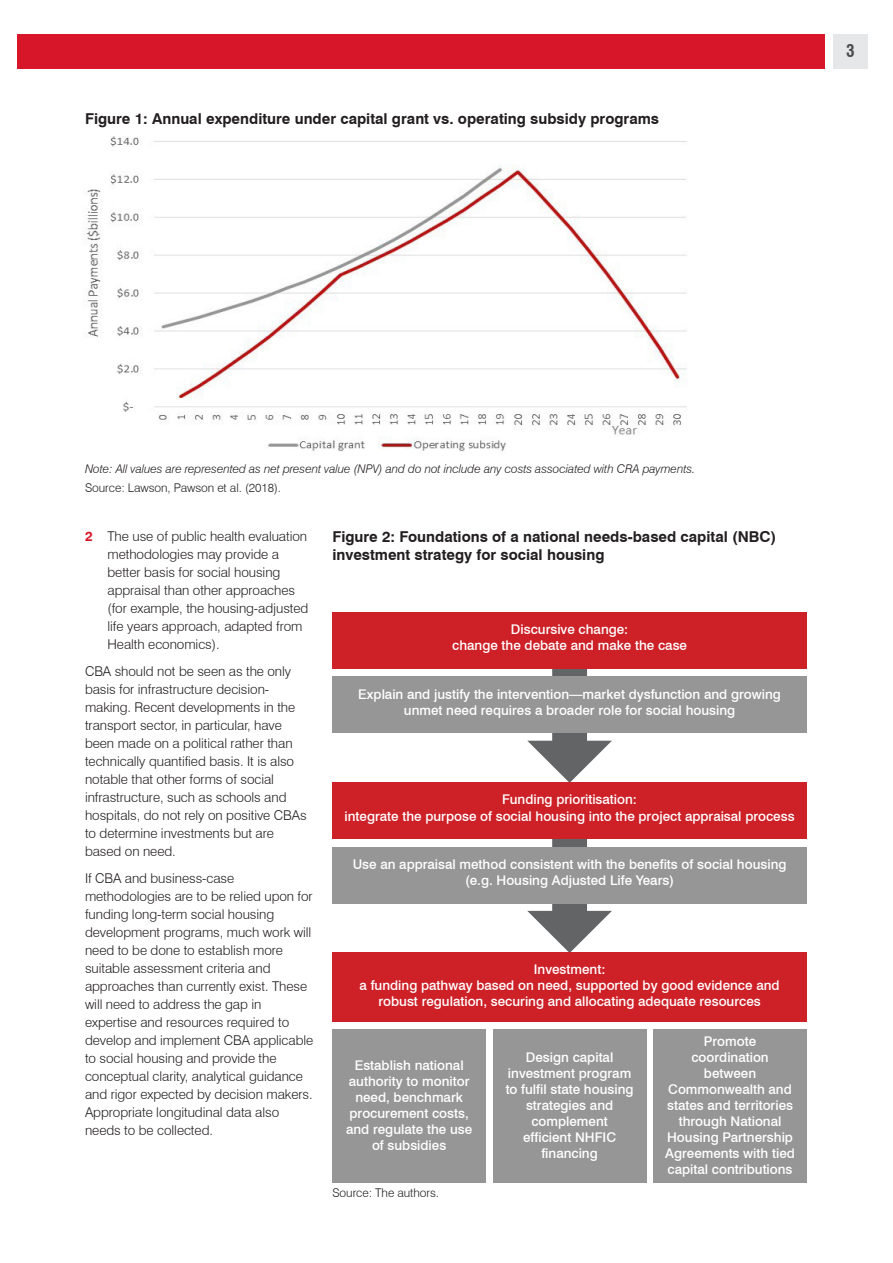
<style>
.page{position:relative;width:893px;height:1263px;background:#fff}
.page>*{position:absolute;margin:0;border:0;box-sizing:border-box;transform-origin:0 0}
.Body_copy{font:700 condensed 16.95px "Swiss 721 BT";color:#4b4c4d}
.t1{font:700 15px/18px "Swiss 721 BT";color:#231f20}
.Body_copy-2{font:300 13.5px/18px "Swiss 721 BT";letter-spacing:-.005em;color:#231f20}
.t2{font:500 13.35px/16px "Swiss 721 BT";color:#fff;text-align:center}
.Table_text{font:italic 300 12px "Swiss 721 BT";letter-spacing:-.005em;color:#231f20}
.Table_text-2{font:300 12px "Swiss 721 BT";letter-spacing:-.005em;color:#231f20}
.s1{font-weight:700;color:#d71729}
</style>
<div class="page">
<div style="left:833px;top:34px;width:34px;height:34px;background:#e6e7e9"></div>
<div style="left:17px;top:34px;width:808px;height:34px;background:#d71729"></div>
<div style="left:552px;top:839px;width:35px;height:77px;background:#626465"></div>
<svg style="left:527px;top:911px;width:85px;height:42px"></svg>
<div style="left:552px;top:668px;width:35px;height:78px;background:#626465"></div>
<svg style="left:527px;top:741px;width:85px;height:42px"></svg>
<div style="left:332px;top:612px;width:475px;height:56px;background:#cd2027"></div>
<div style="left:332px;top:676px;width:475px;height:56px;background:#969697"></div>
<div style="left:332px;top:783px;width:475px;height:56px;background:#cd2027"></div>
<div style="left:332px;top:847px;width:475px;height:56px;background:#969697"></div>
<div style="left:332px;top:953px;width:475px;height:69px;background:#cd2027"></div>
<div style="left:332px;top:1029px;width:154px;height:153px;background:#969697"></div>
<div style="left:493px;top:1029px;width:153px;height:153px;background:#969697"></div>
<div style="left:653px;top:1029px;width:154px;height:153px;background:#969697"></div>
<img style="left:86px;top:136px;width:601px;height:316px">
<p class="t1" style="left:85px;top:109px;width:576px">Figure 1: Annual expenditure under capital grant vs. operating subsidy programs</p>
<p class="Body_copy" style="left:846px;top:41px;width:10px">3</p>
<p class="Table_text" style="left:85px;top:461px;width:612px">Note: All values are represented as net present value (NPV) and do not include any costs associated with CRA payments.</p>
<p class="Table_text-2" style="left:85px;top:481px;width:197px">Source: Lawson, Pawson et al. (2018).</p>
<p class="Body_copy-2" style="left:108px;top:527px;width:202px;text-indent:-22px"><span class="s1">2</span> The use of public health evaluation methodologies may provide a better basis for social housing appraisal than other approaches (for example, the housing-adjusted life years approach, adapted from<br>Health economics).</p>
<p class="Body_copy-2" style="left:85px;top:662px;width:223px">CBA should not be seen as the only basis for infrastructure decision&shy;making. Recent developments in the transport sector, in particular, have been made on a political rather than technically quantified basis. It is also notable that other forms of social infrastructure, such as schools and hospitals, do not rely on positive CBAs to determine investments but are based on need.</p>
<p class="Body_copy-2" style="left:85px;top:869px;width:230px">If CBA and business-case methodologies are to be relied upon for funding long-term social housing development programs, much work will need to be done to establish more suitable assessment criteria and approaches than currently exist. These will need to address the gap in expertise and resources required to develop and implement CBA applicable to social housing and provide the conceptual clarity, analytical guidance and rigor expected by decision makers.<br>Appropriate longitudinal data also needs to be collected.</p>
<p class="t1" style="left:332px;top:527px;width:445px">Figure 2: Foundations of a national needs-based capital (NBC) investment strategy for social housing</p>
<p class="t2" style="left:452px;top:621px;width:236px">Discursive change:<br>change the debate and make the case</p>
<p class="t2" style="left:358px;top:686px;width:424px">Explain and justify the intervention—market dysfunction and growing unmet need requires a broader role for social housing</p>
<p class="t2" style="left:345px;top:792px;width:452px">Funding prioritisation:<br>integrate the purpose of social housing into the project appraisal process</p>
<p class="t2" style="left:353px;top:856px;width:435px">Use an appraisal method consistent with the benefits of social housing (e.g. Housing Adjusted Life Years)</p>
<p class="t2" style="left:360px;top:961px;width:421px">Investment:<br>a funding pathway based on need, supported by good evidence and robust regulation, securing and allocating adequate resources</p>
<p class="t2" style="left:346px;top:1057px;width:128px">Establish national authority to monitor need, benchmark procurement costs, and regulate the use of subsidies</p>
<p class="t2" style="left:506px;top:1049px;width:129px">Design capital investment program to fulfil state housing strategies and complement efficient NHFIC financing</p>
<p class="Table_text-2" style="left:332px;top:1185px;width:108px">Source: The authors.</p>
<p class="t2" style="left:665px;top:1033px;width:131px">Promote coordination between<br>Commonwealth and states and territories through National<br>Housing Partnership<br>Agreements with tied capital contributions</p>
</div>
